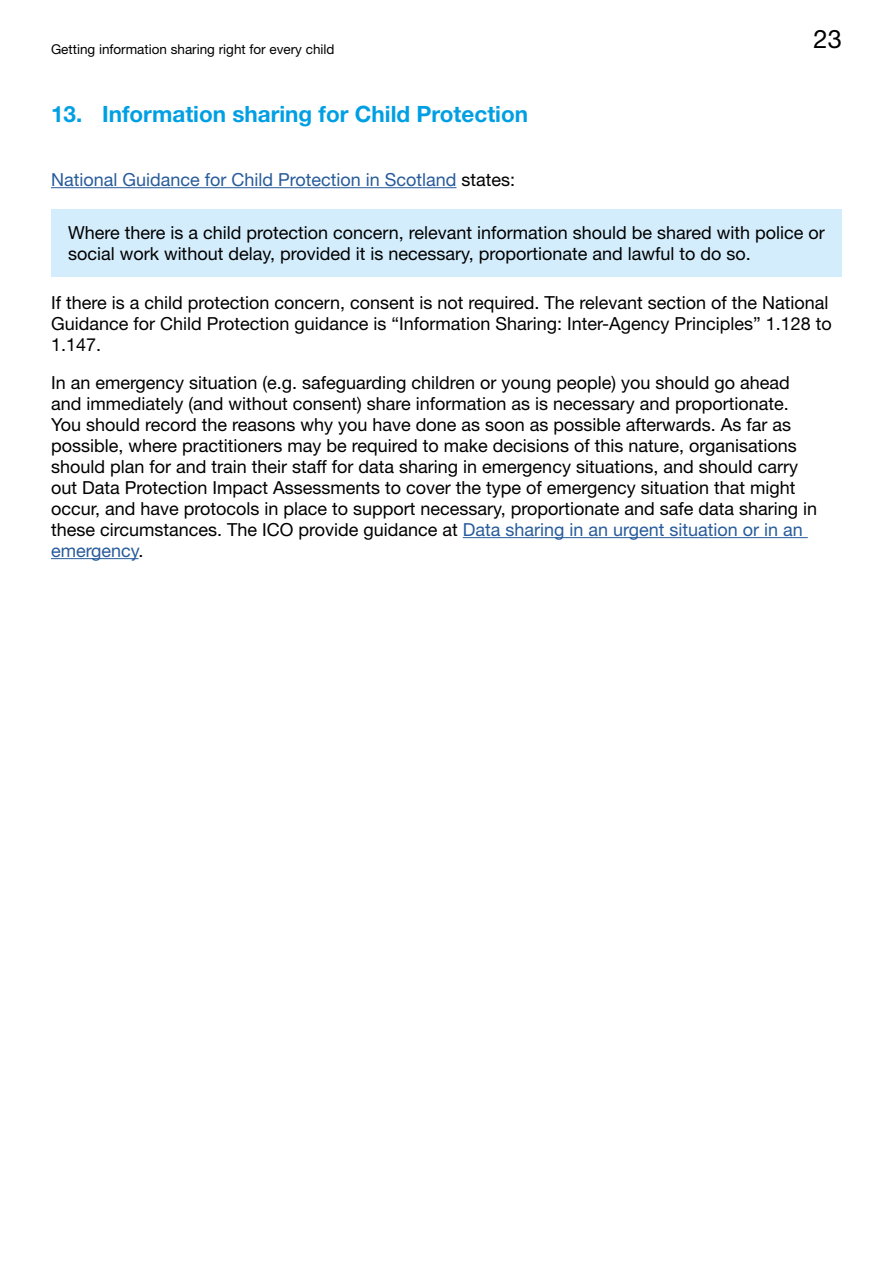
<style>
.page{position:relative;width:893px;height:1263px;background:#fff}
.page>*{position:absolute;margin:0;border:0;box-sizing:border-box;transform-origin:0 0}
.t1{font:25.5px "Helvetica Neue LT Std";color:#000}
.t2{font:700 22.5px "Helvetica Neue LT Std";color:#009fe3}
.Body{font:18px/21px "Helvetica Neue LT Std";color:#000}
.Body-2{font:18px "Helvetica Neue LT Std";color:#275b9b}
.t3{font:13.5px "Helvetica Neue LT Std";color:#000}
.s1{color:#000}
.s2{color:#275b9b}
</style>
<div class="page">
<hr style="left:51px;top:187px;width:405px;height:1px;background:#275b9b">
<hr style="left:463px;top:537px;width:345px;height:1px;background:#275b9b">
<hr style="left:51px;top:558px;width:88px;height:1px;background:#275b9b">
<div style="left:51px;top:209px;width:791px;height:68px;background:#d4edfc"></div>
<p class="t3" style="left:51px;top:41px;width:285px">Getting information sharing right for every child</p>
<p class="t2" style="left:51px;top:100px;width:479px">13. Information sharing for Child Protection</p>
<h1 class="t1" style="left:814px;top:24px;width:30px">23</h1>
<p class="Body-2" style="left:51px;top:169px;width:466px">National Guidance for Child Protection in Scotland <span class="s1">states:</span></p>
<p class="Body" style="left:68px;top:222px;width:758px">Where there is a child protection concern, relevant information should be shared with police or social work without delay, provided it is necessary, proportionate and lawful to do so.</p>
<p class="Body" style="left:51px;top:292px;width:782px">If there is a child protection concern, consent is not required. The relevant section of the National<br>Guidance for Child Protection guidance is “Information Sharing: Inter-Agency Principles” 1.128 to<br>1.147.</p>
<p class="Body" style="left:51px;top:372px;width:768px">In an emergency situation (e.g. safeguarding children or young people) you should go ahead and immediately (and without consent) share information as is necessary and proportionate.<br>You should record the reasons why you have done as soon as possible afterwards. As far as possible, where practitioners may be required to make decisions of this nature, organisations should plan for and train their staff for data sharing in emergency situations, and should carry out Data Protection Impact Assessments to cover the type of emergency situation that might occur, and have protocols in place to support necessary, proportionate and safe data sharing in these circumstances. The ICO provide guidance at <span class="s2">Data sharing in an urgent situation or in an emergency</span>.</p>
</div>
